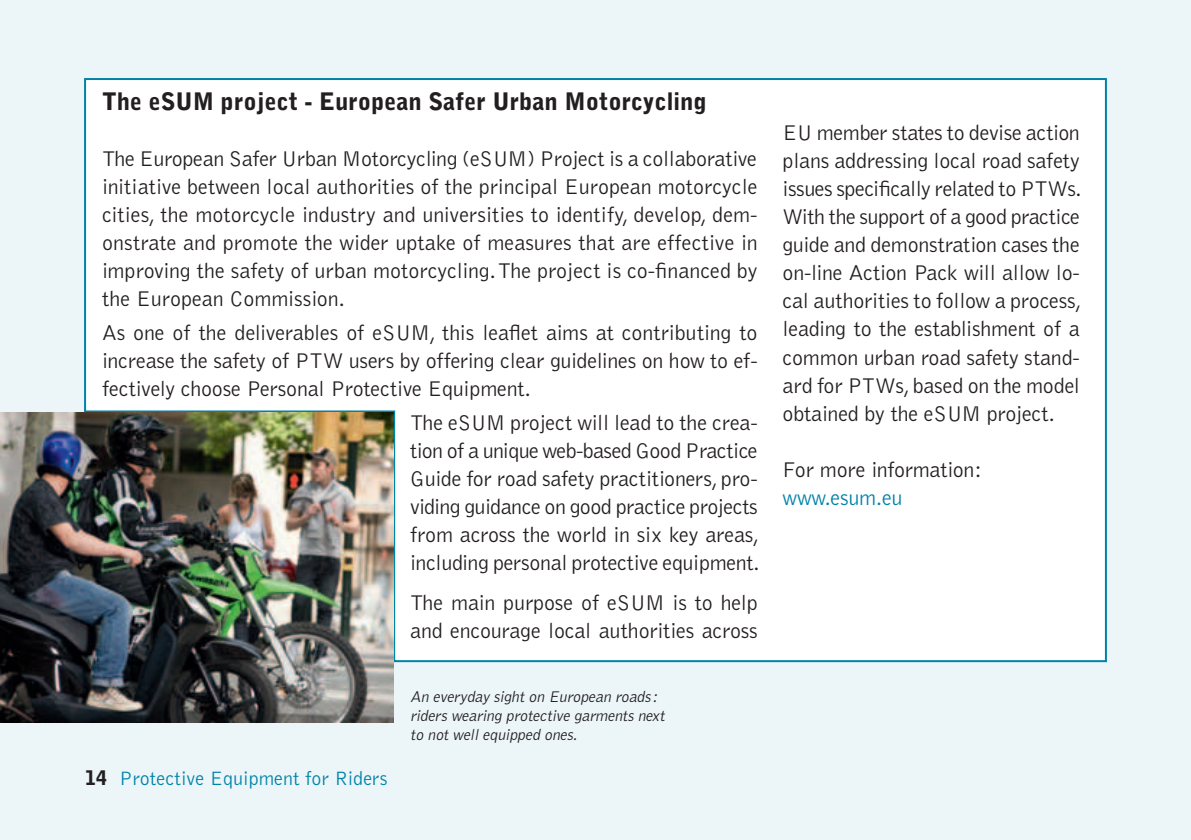
<style>
.page{position:relative;width:1191px;height:840px;background:#fff}
.page>*{position:absolute;margin:0;border:0;box-sizing:border-box;transform-origin:0 0}
.t1{font:900 24px "Bell Gothic Std";color:#231f20}
.t2{font:300 22px/28px "Bell Gothic Std";letter-spacing:-.01em;color:#231f20;text-align:justify}
.t3{font:300 22px "Bell Gothic Std";letter-spacing:-.01em;color:#0083a9}
.t4{font:300 20px "Bell Gothic Std";color:#0083a9}
.t5{font:italic 300 16px/19.2px "Bell Gothic Std";color:#231f20}
.s1{font-weight:900;color:#231f20}
</style>
<div class="page">
<div style="left:0;top:0;width:1191px;height:839px;background:#ecf6f9"></div>
<div style="left:84px;top:78px;width:1023px;height:584px;background:#fff"></div>
<img style="left:0;top:412px;width:393px;height:310px">
<p class="t1" style="left:102px;top:87px;width:606px">The eSUM project - European Safer Urban M otorcycling</p>
<p class="t2" style="left:102px;top:145px;width:657px">The European Safer Urban Motorcycling (eSUM) Project is a collaborative initiative between local authorities of the principal European motorcycle cities, the motorcycle industry and universities to identify, develop, dem&shy;onstrate and promote the wider uptake of measures that are effective in improving the safety of urban motorcycling. The project is co-financed by the European Commission.</p>
<p class="t2" style="left:102px;top:319px;width:657px">As one of the deliverables of eSUM, this leaflet aims at contributing to increase the safety of PTW users by offering clear guidelines on how to ef&shy;fectively choose Personal Protective Equipment.</p>
<p class="t2" style="left:410px;top:409px;width:351px">The eSUM project will lead to the crea&shy;tion of a unique web-based Good Practice Guide for road safety practitioners, pro&shy;viding guidance on good practice projects from across the world in six key areas, including personal protective equipment.</p>
<p class="t2" style="left:410px;top:589px;width:349px">The main purpose of eSUM is to help and encourage local authorities across</p>
<p class="t4" style="left:85px;top:767px;width:304px"><span class="s1">14</span> Protective Equipment for Riders</p>
<p class="t5" style="left:410px;top:687px;width:259px">An everyday sighton European roads: riderswearing protective garmentsnext to notwellequipped ones.</p>
<p class="t2" style="left:782px;top:119px;width:301px">EU member states to devise action plans addressing local road safety issues specifically related to PTWs.<br>With the support of a good practice guide and demonstration cases the on-line Action Pack will allow lo&shy;cal authorities to follow a process, leading to the establishment of a common urban road safety stand&shy;ard for PTWs, based on the model obtained by the eSUM project.</p>
<p class="t2" style="left:782px;top:455px;width:200px">For more information:</p>
<p class="t3" style="left:782px;top:485px;width:121px">www.esum.eu</p>
</div>
